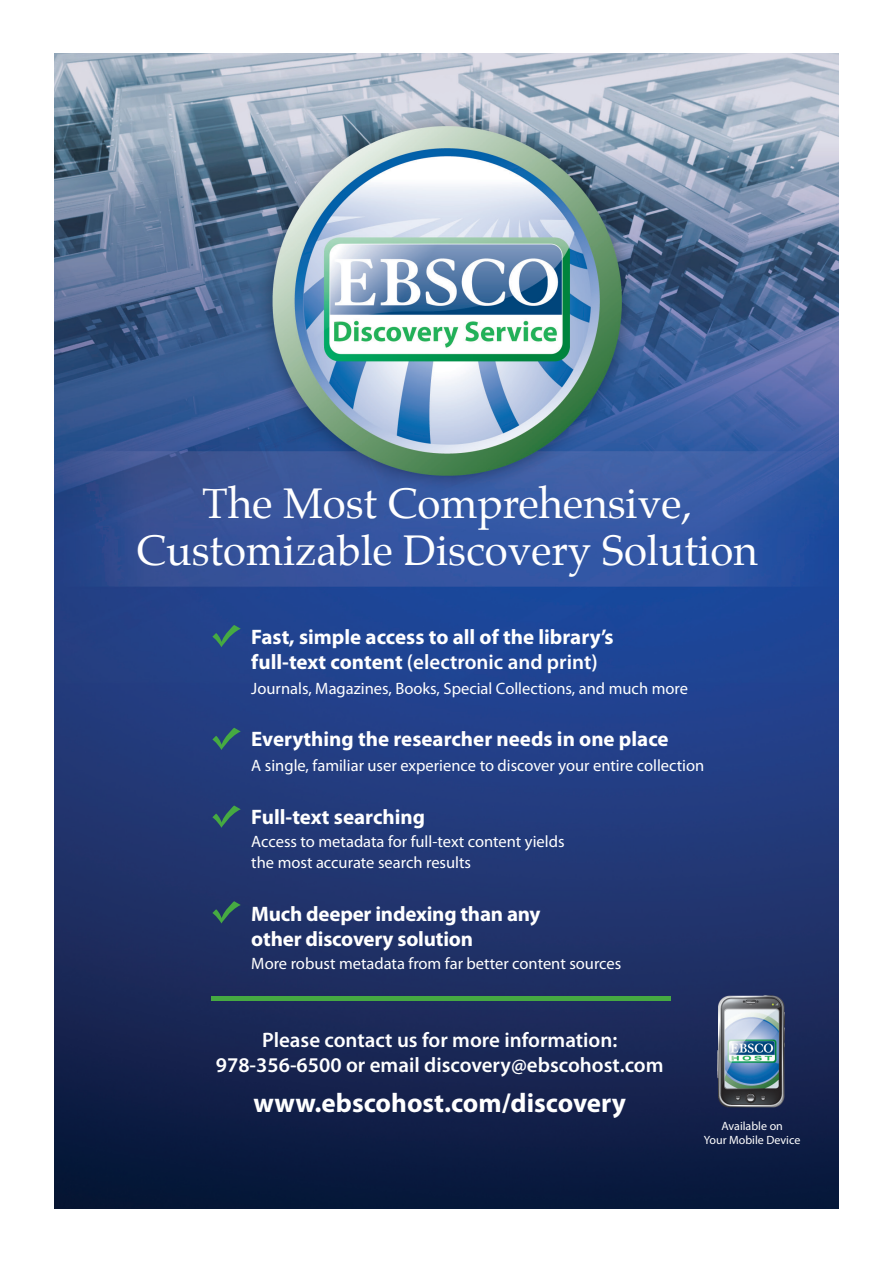
<style>
.page{position:relative;width:893px;height:1263px;background:#fff}
.page>*{position:absolute;margin:0;border:0;box-sizing:border-box;transform-origin:0 0}
.t1{font:42px/46.5px "Palatino";color:#fff;text-align:center}
.t2{font:700 27px "Myriad Pro";color:#fff}
.t3{font:700 21px/25.2px "Myriad Pro";color:#fff}
.t4{font:600 21px/25.2px "Myriad Pro";color:#fff;text-align:center}
.t5{font:16.5px/21.6px "Myriad Pro";color:#fff}
.t6{font:12px/14.4px "Myriad Pro";color:#fff;text-align:center}
.s1{font-weight:600}
</style>
<div class="page">
<img style="left:54px;top:54px;width:785px;height:1155px">
<svg style="left:212px;top:625px;width:29px;height:22px"></svg>
<svg style="left:212px;top:728px;width:29px;height:22px"></svg>
<svg style="left:212px;top:805px;width:29px;height:23px"></svg>
<svg style="left:212px;top:901px;width:29px;height:22px"></svg>
<div style="left:212px;top:996px;width:459px;height:5px;background:#46aa42"></div>
<h1 class="t1" style="left:137px;top:480px;width:623px">The Most Comprehensive,<br>Customizable Discovery Solution</h1>
<p class="t3" style="left:251px;top:623px;width:364px">Fast, simple access to all of the library’s full-text content <span class="s1">(electronic and print)</span></p>
<p class="t5" style="left:251px;top:677px;width:438px">Journals, Magazines, Books, Special Collections, and much more</p>
<p class="t3" style="left:251px;top:726px;width:419px">Everything the researcher needs in one place</p>
<p class="t5" style="left:251px;top:755px;width:455px">A single, familiar user experience to discover your entire collection</p>
<p class="t3" style="left:251px;top:803px;width:175px">Full-text searching</p>
<p class="t5" style="left:251px;top:830px;width:315px">Access to metadata for full-text content yields the most accurate search results</p>
<p class="t3" style="left:251px;top:900px;width:291px">Much deeper indexing than any other discovery solution</p>
<p class="t5" style="left:251px;top:952px;width:372px">More robust metadata from far better content sources</p>
<p class="t4" style="left:216px;top:1027px;width:449px">Please contact us for more information:<br>978-356-6500 or email discovery@ebscohost.com</p>
<h2 class="t2" style="left:253px;top:1085px;width:374px">www.ebscohost.com/discovery</h2>
<p class="t6" style="left:704px;top:1119px;width:98px">Available on<br>Your Mobile Device</p>
</div>
